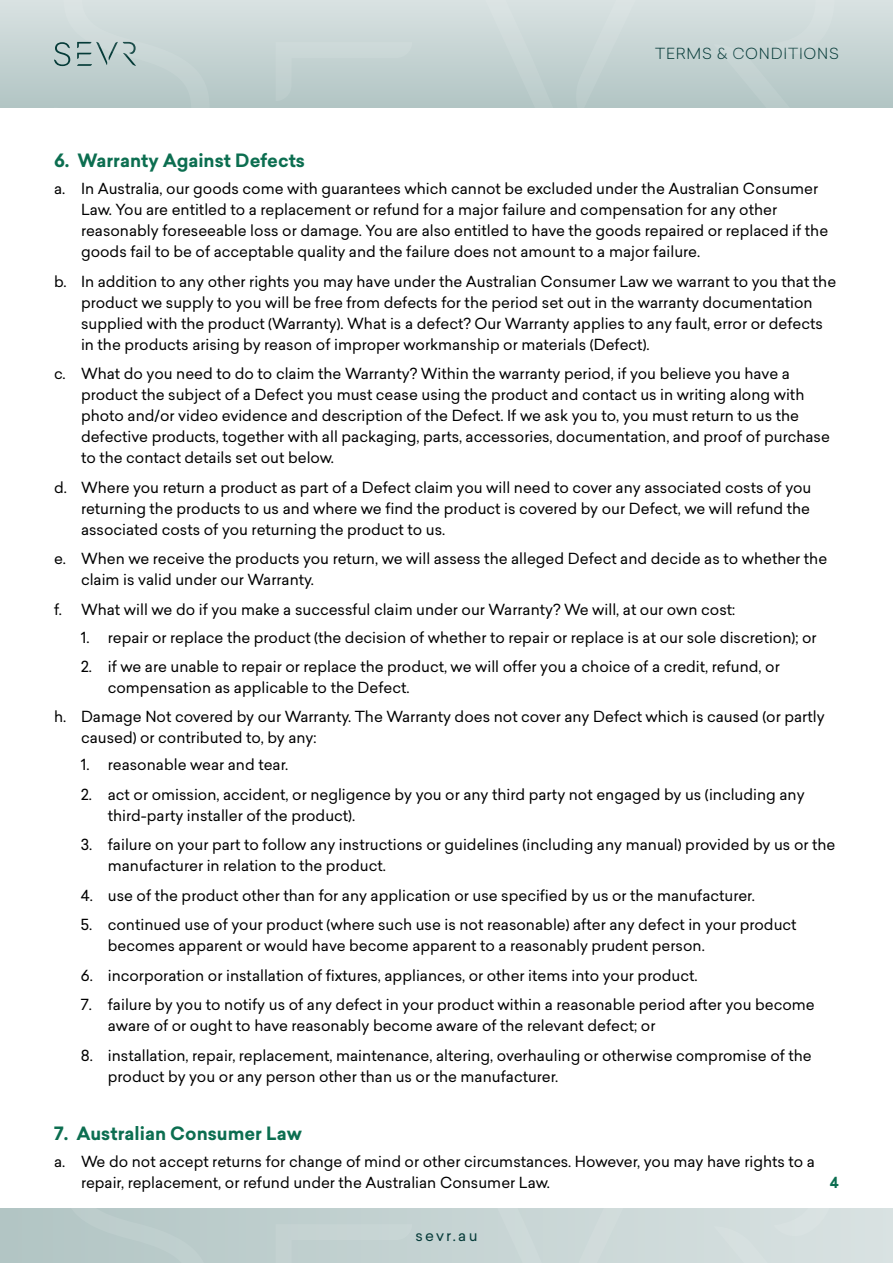
<style>
.page{position:relative;width:893px;height:1263px;background:#fff}
.page>*{position:absolute;margin:0;border:0;box-sizing:border-box;transform-origin:0 0}
.t1{font:700 18px "Sailec";color:#0c6e50}
.t2{font:15px/21px "Sailec";color:#000}
.t3{font:300 15px "Sailec";letter-spacing:.05em;color:#063b39}
.t4{font:15px "Sailec";letter-spacing:.15em;color:#063b39}
.t5{font:700 15px "Sailec";color:#0c6e50}
</style>
<div class="page">
<div style="left:0;top:1px;width:893px;height:106px;background:linear-gradient(to bottom,#d9e2e2,#b2c5c4)"></div>
<svg style="left:0;top:1209px;width:893px;height:54px;background:#c5d3d2"></svg>
<svg style="left:54px;top:1209px;width:785px;height:54px;background:#c6d4d3"></svg>
<svg style="left:54px;top:1px;width:785px;height:106px;background:#c5d3d2"></svg>
<p class="t1" style="left:54px;top:147px;width:253px">6. Warranty Against Defects</p>
<p class="t3" style="left:655px;top:43px;width:185px">TERMS &amp; CONDITIONS</p>
<p class="t2" style="left:81px;top:178px;width:749px;text-indent:-27px">a. In Australia, our goods come with guarantees which cannot be excluded under the Australian Consumer Law. You are entitled to a replacement or refund for a major failure and compensation for any other reasonably foreseeable loss or damage. You are also entitled to have the goods repaired or replaced if the goods fail to be of acceptable quality and the failure does not amount to a major failure.</p>
<p class="t2" style="left:81px;top:270px;width:757px;text-indent:-27px">b. In addition to any other rights you may have under the Australian Consumer Law we warrant to you that the product we supply to you will be free from defects for the period set out in the warranty documentation supplied with the product (Warranty). What is a defect? Our Warranty applies to any fault, error or defects in the products arising by reason of improper workmanship or materials (Defect).</p>
<p class="t2" style="left:81px;top:363px;width:750px;text-indent:-27px">c. What do you need to do to claim the Warranty? Within the warranty period, if you believe you have a product the subject of a Defect you must cease using the product and contact us in writing along with photo and/or video evidence and description of the Defect. If we ask you to, you must return to us the defective products, together with all packaging, parts, accessories, documentation, and proof of purchase to the contact details set out below.</p>
<p class="t2" style="left:81px;top:476px;width:732px;text-align:justify;text-indent:-27px">d. Where you return a product as part of a Defect claim you will need to cover any associated costs of you returning the products to us and where we find the product is covered by our Defect, we will refund the associated costs of you returning the product to us.</p>
<p class="t2" style="left:81px;top:548px;width:748px;text-indent:-27px">e. When we receive the products you return, we will assess the alleged Defect and decide as to whether the claim is valid under our Warranty.</p>
<p class="t2" style="left:54px;top:598px;width:683px">f. What will we do if you make a successful claim under our Warranty? We will, at our own cost:</p>
<p class="t2" style="left:81px;top:626px;width:737px">1. repair or replace the product (the decision of whether to repair or replace is at our sole discretion); or</p>
<p class="t2" style="left:108px;top:656px;width:673px;text-indent:-27px">2. if we are unable to repair or replace the product, we will offer you a choice of a credit, refund, or compensation as applicable to the Defect.</p>
<p class="t2" style="left:81px;top:706px;width:745px;text-indent:-27px">h. Damage Not covered by our Warranty. The Warranty does not cover any Defect which is caused (or partly caused) or contributed to, by any:</p>
<p class="t2" style="left:81px;top:754px;width:209px">1. reasonable wear and tear.</p>
<p class="t2" style="left:108px;top:784px;width:698px;text-indent:-27px">2. act or omission, accident, or negligence by you or any third party not engaged by us (including any third-party installer of the product).</p>
<p class="t2" style="left:108px;top:834px;width:729px;text-indent:-27px">3. failure on your part to follow any instructions or guidelines (including any manual) provided by us or the manufacturer in relation to the product.</p>
<p class="t2" style="left:81px;top:885px;width:675px">4. use of the product other than for any application or use specified by us or the manufacturer.</p>
<p class="t2" style="left:108px;top:914px;width:690px;text-indent:-27px">5. continued use of your product (where such use is not reasonable) after any defect in your product becomes apparent or would have become apparent to a reasonably prudent person.</p>
<p class="t2" style="left:81px;top:965px;width:618px">6. incorporation or installation of fixtures, appliances, or other items into your product.</p>
<p class="t2" style="left:108px;top:994px;width:708px;text-indent:-27px">7. failure by you to notify us of any defect in your product within a reasonable period after you become aware of or ought to have reasonably become aware of the relevant defect; or</p>
<p class="t2" style="left:108px;top:1045px;width:705px;text-indent:-27px">8. installation, repair, replacement, maintenance, altering, overhauling or otherwise compromise of the product by you or any person other than us or the manufacturer.</p>
<p class="t1" style="left:54px;top:1120px;width:249px">7. Australian Consumer Law</p>
<p class="t2" style="left:81px;top:1151px;width:735px;text-indent:-27px">a. We do not accept returns for change of mind or other circumstances. However, you may have rights to a repair, replacement, or refund under the Australian Consumer Law.</p>
<p class="t4" style="left:415px;top:1225px;width:64px">sevr.au</p>
<p class="t5" style="left:830px;top:1172px;width:11px">4</p>
</div>
